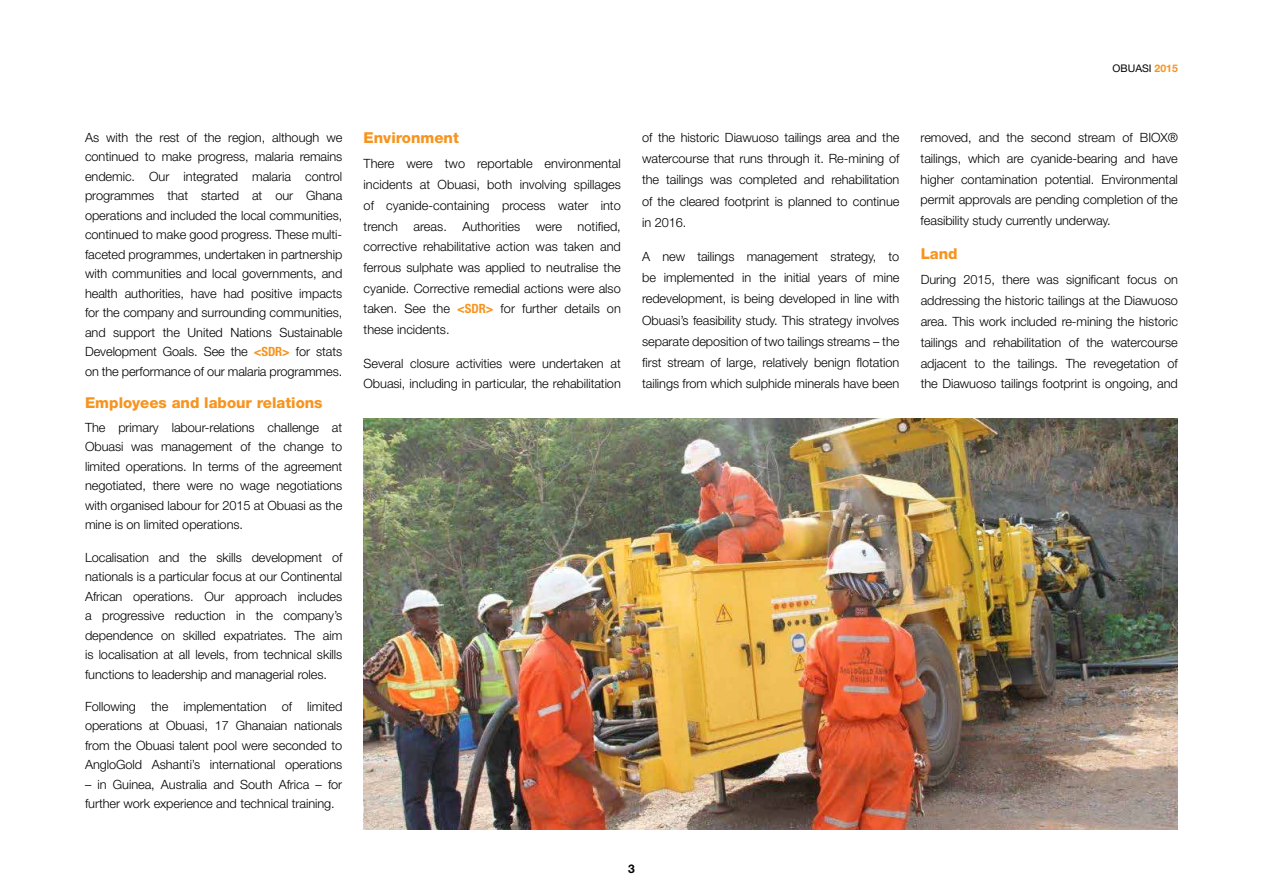
<style>
.page{position:relative;width:1263px;height:893px;background:#fff}
.page>*{position:absolute;margin:0;border:0;box-sizing:border-box;transform-origin:0 0}
.t1{font:800 15px "Helvetica Neue";color:#f7941e}
.t2{font:300 12.75px/19.5px "Helvetica Neue";letter-spacing:-.005em;color:#000;text-align:justify}
.t3{font:700 12px "Helvetica Neue";color:#000}
.t4{font:10.5px "Helvetica Neue";color:#000}
.s1{font-weight:700;color:#f7941e}
.s2{font-weight:700;font-stretch:condensed;color:#f7941e}
</style>
<div class="page">
<img style="left:364px;top:418px;width:814px;height:411px">
<p class="t4" style="left:1112px;top:62px;width:67px">OBUASI <span class="s1">2015</span></p>
<p class="t2" style="left:85px;top:127px;width:259px">As with the rest of the region, although we continued to make progress, malaria remains endemic. Our integrated malaria control programmes that started at our Ghana operations and included the local communities, continued to make good progress. These multi&shy;faceted programmes, undertaken in partnership with communities and local governments, and health authorities, have had positive impacts for the company and surrounding communities, and support the United Nations Sustainable Development Goals. See the <span class="s2">&lt;SDR&gt;</span> for stats on the performance of our malaria programmes.</p>
<p class="t1" style="left:85px;top:394px;width:239px">Employees and labour relations</p>
<p class="t2" style="left:85px;top:417px;width:259px">The primary labour-relations challenge at Obuasi was management of the change to limited operations. In terms of the agreement negotiated, there were no wage negotiations with organised labour for 2015 at Obuasi as the mine is on limited operations.</p>
<p class="t2" style="left:85px;top:547px;width:259px">Localisation and the skills development of nationals is a particular focus at our Continental African operations. Our approach includes a progressive reduction in the company’s dependence on skilled expatriates. The aim is localisation at all levels, from technical skills functions to leadership and managerial roles.</p>
<p class="t2" style="left:85px;top:696px;width:259px">Following the implementation of limited operations at Obuasi, 17 Ghanaian nationals from the Obuasi talent pool were seconded to AngloGold Ashanti’s international operations</p>
<p class="t2" style="left:85px;top:774px;width:259px">– in Guinea, Australia and South Africa – for further work experience and technical training.</p>
<p class="t1" style="left:364px;top:129px;width:97px">Environment</p>
<p class="t2" style="left:364px;top:153px;width:259px;line-height:20.7px">There were two reportable environmental incidents at Obuasi, both involving spillages of cyanide-containing process water into trench areas. Authorities were notified, corrective rehabilitative action was taken and ferrous sulphate was applied to neutralise the cyanide. Corrective remedial actions were also taken. See the <span class="s2">&lt;SDR&gt;</span> for further details on these incidents.</p>
<p class="t2" style="left:364px;top:352px;width:259px;line-height:20.7px">Several closure activities were undertaken at<br>Obuasi, including in particular, the rehabilitation</p>
<p class="t2" style="left:642px;top:126px;width:259px;line-height:21.3px">of the historic Diawuoso tailings area and the watercourse that runs through it. Re-mining of the tailings was completed and rehabilitation of the cleared footprint is planned to continue in 2016.</p>
<p class="t2" style="left:642px;top:245px;width:259px;line-height:21.3px">A new tailings management strategy, to be implemented in the initial years of mine redevelopment, is being developed in line with Obuasi’s feasibility study. This strategy involves separate deposition of two tailings streams – the first stream of large, relatively benign flotation tailings from which sulphide minerals have been</p>
<p class="t2" style="left:921px;top:127px;width:259px;line-height:20.9px">removed, and the second stream of BIOX® tailings, which are cyanide-bearing and have higher contamination potential. Environmental permit approvals are pending completion of the feasibility study currently underway.</p>
<p class="t1" style="left:921px;top:245px;width:38px">Land</p>
<p class="t2" style="left:921px;top:269px;width:259px;line-height:20.9px">During 2015, there was significant focus on addressing the historic tailings at the Diawuoso area. This work included re-mining the historic tailings and rehabilitation of the watercourse adjacent to the tailings. The revegetation of the Diawuoso tailings footprint is ongoing, and</p>
<p class="t3" style="left:628px;top:861px;width:8px">3</p>
</div>
